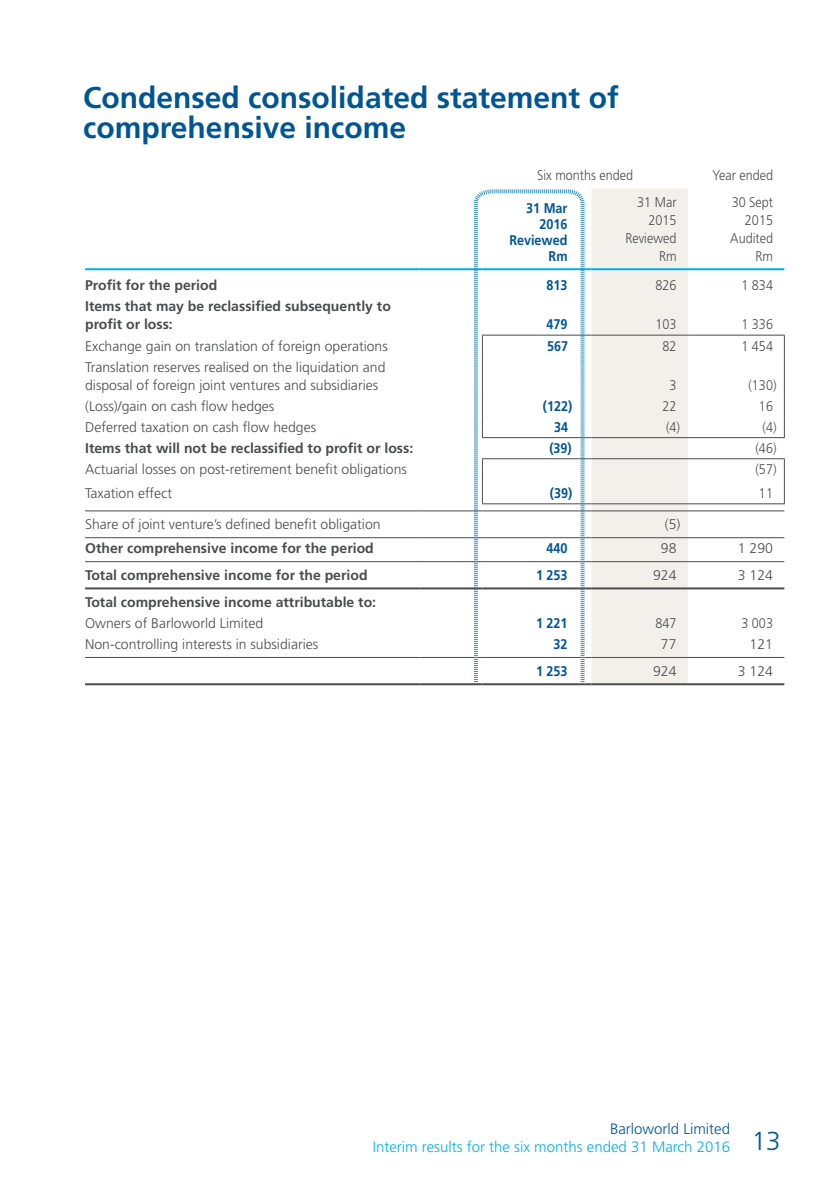
<style>
.page{position:relative;width:840px;height:1191px;background:#fff}
.page>*{position:absolute;margin:0;border:0;box-sizing:border-box;transform-origin:0 0}
.t1{font:700 30px/30px "Frutiger LT Std";color:#005595}
.t2{font:300 26px "Frutiger LT Std";color:#005595}
.t3{font:300 15px "Frutiger LT Std";color:#00aeef}
.t4{font:300 15px "Frutiger LT Std";color:#005595}
.t5{font:300 14px/18px "Frutiger LT Std";color:#4b4c4d}
.t6{font:700 14px/18px "Frutiger LT Std";color:#4b4c4d}
.t7{font:300 14px/18px "Frutiger LT Std";color:#4b4c4d;text-align:right;scale:.9 1}
.t8{font:700 14px/16px "Frutiger LT Std";color:#005595;text-align:right;scale:.9 1}
</style>
<div class="page">
<div style="left:591px;top:188px;width:96px;height:495px;background:#f3f0eb"></div>
<hr style="left:85px;top:268px;width:334px;height:2px;background:#00aeef">
<hr style="left:419px;top:268px;width:57px;height:2px;background:#00aeef">
<svg style="left:585px;top:268px;width:6px;height:2px"></svg>
<hr style="left:591px;top:268px;width:96px;height:2px;background:#00aeef">
<hr style="left:687px;top:268px;width:96px;height:2px;background:#00aeef">
<hr style="left:85px;top:587px;width:334px;height:2px;background:#4b4c4d">
<hr style="left:419px;top:587px;width:57px;height:2px;background:#4b4c4d">
<svg style="left:585px;top:587px;width:6px;height:2px"></svg>
<hr style="left:591px;top:587px;width:96px;height:2px;background:#4b4c4d">
<hr style="left:687px;top:587px;width:96px;height:2px;background:#4b4c4d">
<hr style="left:85px;top:561px;width:334px;height:1px;background:#4b4c4d">
<hr style="left:419px;top:561px;width:57px;height:1px;background:#4b4c4d">
<hr style="left:591px;top:561px;width:96px;height:1px;background:#4b4c4d">
<hr style="left:687px;top:561px;width:96px;height:1px;background:#4b4c4d">
<hr style="left:85px;top:510px;width:334px;height:1px;background:#4b4c4d">
<hr style="left:419px;top:510px;width:57px;height:1px;background:#4b4c4d">
<hr style="left:591px;top:510px;width:96px;height:1px;background:#4b4c4d">
<hr style="left:687px;top:510px;width:96px;height:1px;background:#4b4c4d">
<hr style="left:85px;top:537px;width:334px;height:1px;background:#4b4c4d">
<hr style="left:419px;top:537px;width:57px;height:1px;background:#4b4c4d">
<hr style="left:591px;top:537px;width:96px;height:1px;background:#4b4c4d">
<hr style="left:687px;top:537px;width:96px;height:1px;background:#4b4c4d">
<hr style="left:591px;top:335px;width:96px;height:1px;background:#4b4c4d">
<hr style="left:687px;top:335px;width:97px;height:1px;background:#4b4c4d">
<svg style="left:783px;top:336px;width:1px;height:20px"></svg>
<hr style="left:783px;top:356px;width:1px;height:39px;background:#4b4c4d">
<svg style="left:783px;top:395px;width:1px;height:42px"></svg>
<hr style="left:591px;top:437px;width:96px;height:1px;background:#4b4c4d">
<hr style="left:687px;top:437px;width:97px;height:1px;background:#4b4c4d">
<hr style="left:85px;top:657px;width:334px;height:1px;background:#4b4c4d">
<hr style="left:419px;top:657px;width:57px;height:1px;background:#4b4c4d">
<hr style="left:591px;top:657px;width:96px;height:1px;background:#4b4c4d">
<hr style="left:687px;top:657px;width:96px;height:1px;background:#4b4c4d">
<hr style="left:85px;top:683px;width:334px;height:2px;background:#4b4c4d">
<hr style="left:419px;top:683px;width:57px;height:2px;background:#4b4c4d">
<hr style="left:482px;top:683px;width:96px;height:2px;background:#4b4c4d">
<svg style="left:578px;top:683px;width:13px;height:2px"></svg>
<hr style="left:591px;top:683px;width:96px;height:2px;background:#4b4c4d">
<hr style="left:687px;top:683px;width:96px;height:2px;background:#4b4c4d">
<hr style="left:591px;top:458px;width:96px;height:1px;background:#4b4c4d">
<hr style="left:687px;top:458px;width:97px;height:1px;background:#4b4c4d">
<svg style="left:783px;top:459px;width:1px;height:44px"></svg>
<hr style="left:591px;top:503px;width:96px;height:1px;background:#4b4c4d">
<hr style="left:687px;top:503px;width:97px;height:1px;background:#4b4c4d">
<svg style="left:473px;top:189px;width:112px;height:495px"></svg>
<h1 class="t1" style="left:83px;top:82px;width:537px">Condensed consolidated statement of comprehensive income</h1>
<p class="t7" style="left:537px;top:166px;width:108px">Six months ended</p>
<p class="t7" style="left:712px;top:166px;width:69px">Year ended</p>
<p class="t8" style="left:509px;top:200px;width:66px">31 Mar<br>2016<br>Reviewed<br>Rm</p>
<p class="t7" style="left:625px;top:193px;width:58px">31 Mar<br>2015<br>Reviewed<br>Rm</p>
<p class="t7" style="left:729px;top:193px;width:49px">30 Sept<br>2015<br>Audited<br>Rm</p>
<p class="t6" style="left:85px;top:276px;width:134px">Profit for the period</p>
<p class="t8" style="left:546px;top:277px;width:25px">813</p>
<p class="t7" style="left:655px;top:277px;width:25px">826</p>
<p class="t7" style="left:741px;top:277px;width:37px">1 834</p>
<p class="t6" style="left:85px;top:298px;width:307px">Items that may be reclassified subsequently to profit or loss:</p>
<p class="t8" style="left:546px;top:317px;width:25px">479</p>
<p class="t7" style="left:655px;top:316px;width:25px">103</p>
<p class="t7" style="left:741px;top:316px;width:37px">1 336</p>
<p class="t5" style="left:85px;top:337px;width:304px">Exchange gain on translation of foreign operations</p>
<p class="t8" style="left:546px;top:338px;width:25px">567</p>
<p class="t7" style="left:662px;top:337px;width:17px">82</p>
<p class="t7" style="left:741px;top:337px;width:37px">1 454</p>
<p class="t5" style="left:85px;top:358px;width:302px">Translation reserves realised on the liquidation and disposal of foreign joint ventures and subsidiaries</p>
<p class="t7" style="left:669px;top:376px;width:9px">3</p>
<p class="t7" style="left:748px;top:376px;width:33px">(130)</p>
<p class="t5" style="left:85px;top:397px;width:191px">(Loss)/gain on cash flow hedges</p>
<p class="t8" style="left:542px;top:398px;width:34px">(122)</p>
<p class="t7" style="left:662px;top:397px;width:17px">22</p>
<p class="t7" style="left:758px;top:397px;width:17px">16</p>
<p class="t5" style="left:85px;top:418px;width:232px">Deferred taxation on cash flow hedges</p>
<p class="t8" style="left:553px;top:419px;width:17px">34</p>
<p class="t7" style="left:665px;top:418px;width:17px">(4)</p>
<p class="t7" style="left:762px;top:418px;width:17px">(4)</p>
<p class="t6" style="left:85px;top:439px;width:329px">Items that will not be reclassified to profit or loss:</p>
<p class="t8" style="left:549px;top:440px;width:26px">(39)</p>
<p class="t7" style="left:755px;top:439px;width:25px">(46)</p>
<p class="t5" style="left:85px;top:460px;width:323px">Actuarial losses on post-retirement benefit obligations</p>
<p class="t7" style="left:755px;top:460px;width:25px">(57)</p>
<p class="t5" style="left:85px;top:484px;width:88px">Taxation effect</p>
<p class="t8" style="left:549px;top:485px;width:26px">(39)</p>
<p class="t7" style="left:758px;top:484px;width:17px">11</p>
<p class="t5" style="left:85px;top:515px;width:297px">Share of joint venture’s defined benefit obligation</p>
<p class="t5" style="left:664px;top:515px;width:17px">(5)</p>
<p class="t6" style="left:85px;top:539px;width:290px">Other comprehensive income for the period</p>
<p class="t8" style="left:546px;top:540px;width:25px">440</p>
<p class="t5" style="left:660px;top:539px;width:17px">98</p>
<p class="t5" style="left:737px;top:539px;width:37px">1 290</p>
<p class="t6" style="left:85px;top:566px;width:284px">Total comprehensive income for the period</p>
<p class="t8" style="left:535px;top:567px;width:37px">1 253</p>
<p class="t5" style="left:652px;top:566px;width:25px">924</p>
<p class="t5" style="left:737px;top:566px;width:37px">3 124</p>
<p class="t6" style="left:85px;top:593px;width:292px">Total comprehensive income attributable to:</p>
<p class="t5" style="left:85px;top:614px;width:180px">Owners of Barloworld Limited</p>
<p class="t8" style="left:535px;top:615px;width:37px">1 221</p>
<p class="t7" style="left:655px;top:614px;width:25px">847</p>
<p class="t7" style="left:741px;top:614px;width:37px">3 003</p>
<p class="t5" style="left:85px;top:635px;width:234px">Non-controlling interests in subsidiaries</p>
<p class="t8" style="left:553px;top:636px;width:17px">32</p>
<p class="t5" style="left:660px;top:635px;width:17px">77</p>
<p class="t5" style="left:749px;top:635px;width:25px">121</p>
<p class="t8" style="left:535px;top:663px;width:37px">1 253</p>
<p class="t5" style="left:652px;top:662px;width:25px">924</p>
<p class="t5" style="left:737px;top:662px;width:37px">3 124</p>
<p class="t4" style="left:609px;top:1120px;width:121px">Barloworld Limited</p>
<p class="t3" style="left:372px;top:1138px;width:359px">Interim results for the six months ended 31 March 2016</p>
<h2 class="t2" style="left:751px;top:1126px;width:30px">13</h2>
</div>
